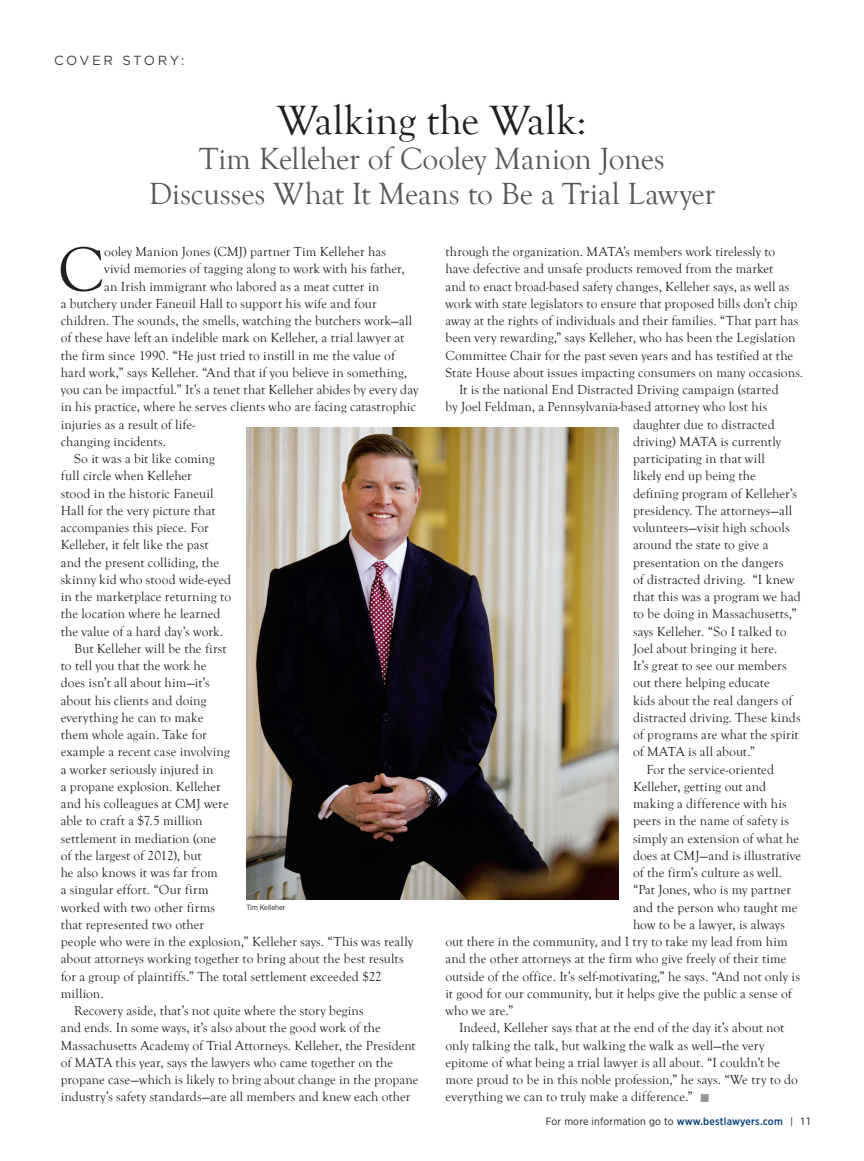
<style>
.page{position:relative;width:864px;height:1161px;background:#fff}
.page>*{position:absolute;margin:0;border:0;box-sizing:border-box;transform-origin:0 0}
.t1{font:64.8px "Goudy Old Style T";color:#231f20}
.t2{font:42px "Goudy Old Style T";letter-spacing:.005em;color:#231f20}
.t3{font:31.5px/34.5px "Goudy Old Style T";letter-spacing:-.005em;color:#57585a;text-align:center}
.t4{font:13.5px/17.2px "Goudy Old Style T";letter-spacing:.01em;color:#231f20}
.t5{font:13.2px "Gotham";letter-spacing:.185em;color:#3e3e3f}
.t6{font:10.5px "Gotham Narrow";letter-spacing:.02em;color:#231f20}
.LOY-lawyer{font:7.5px "Gotham Narrow";letter-spacing:-.01em;color:#231f20}
.s1{color:#939598}
.s2{font-weight:500;color:#003d76}
.s3{font-family:"Goudy";font-size:12px}
.s4{font-family:"Gotham"}
</style>
<div class="page">
<img style="left:246px;top:427px;width:372px;height:472px">
<p class="t5" style="left:54px;top:51px;width:132px">COVER STORY:</p>
<p class="t2" style="left:277px;top:97px;width:311px">Walking the Walk:</p>
<p class="t3" style="left:149px;top:142px;width:568px">Tim Kelleher of Cooley Manion Jones<br>Discusses What It Means to Be a Trial Lawyer</p>
<p class="t1" style="left:58px;top:234px;width:47px">C</p>
<p class="t4" style="left:104px;top:243px;width:284px">ooley Manion Jones (CMJ) partner Tim Kelleher has</p>
<p class="t4" style="left:104px;top:261px;width:302px">vivid memories of tagging along to work with his father,</p>
<p class="t4" style="left:104px;top:278px;width:277px">an Irish immigrant who labored as a meat cutter in</p>
<p class="t4" style="left:61px;top:295px;width:317px">a butchery under Faneuil Hall to support his wife and four</p>
<p class="t4" style="left:61px;top:312px;width:353px">children. The sounds, the smells, watching the butchers work—all</p>
<p class="t4" style="left:61px;top:330px;width:345px">of these have left an indelible mark on Kelleher, a trial lawyer at</p>
<p class="t4" style="left:61px;top:347px;width:336px">the firm since 1990. “He just tried to instill in me the value of</p>
<p class="t4" style="left:61px;top:364px;width:348px">hard work,” says Kelleher. “And that if you believe in something,</p>
<p class="t4" style="left:61px;top:381px;width:359px">you can be impactful.” It’s a tenet that Kelleher abides by every day</p>
<p class="t4" style="left:61px;top:399px;width:357px">in his practice, where he serves clients who are facing catastrophic</p>
<p class="t4" style="left:61px;top:416px;width:136px">injuries as a result of life-</p>
<p class="t4" style="left:61px;top:433px;width:107px">changing incidents.</p>
<p class="t4" style="left:61px;top:450px;width:172px;text-indent:14px">So it was a bit like coming full circle when Kelleher<br>stood in the historic Faneuil<br>Hall for the very picture that accompanies this piece. For<br>Kelleher, it felt like the past and the present colliding, the skinny kid who stood wide-eyed in the marketplace returning to the location where he learned the value of a hard day’s work.</p>
<p class="t4" style="left:61px;top:640px;width:354px;text-indent:14px">But Kelleher will be the first<br>to tell you that the work he<br>does isn’t all about him—it’s<br>about his clients and doing<br>everything he can to make<br>them whole again. Take for<br>example a recent case involving<br>a worker seriously injured in<br>a propane explosion. Kelleher<br>and his colleagues at CMJ were<br>able to craft a $7.5 million<br>settlement in mediation (one<br>of the largest of 2012), but<br>he also knows it was far from<br>a singular effort. “Our firm<br>worked with two other firms<br>that represented two other<br>people who were in the explosion,” Kelleher says. “This was really about attorneys working together to bring about the best results for a group of plaintiffs.” The total settlement exceeded $22 million.</p>
<p class="t4" style="left:61px;top:1002px;width:359px;text-indent:14px">Recovery aside, that’s not quite where the story begins<br>and ends. In some ways, it’s also about the good work of the Massachusetts Academy of Trial Attorneys. Kelleher, the President of MATA this year, says the lawyers who came together on the propane case—which is likely to bring about change in the propane industry’s safety standards—are all members and knew each other</p>
<p class="LOY-lawyer" style="left:246px;top:902px;width:41px">Tim Kelleher</p>
<p class="t4" style="left:446px;top:243px;width:359px">through the organization. MATA’s members work tirelessly to<br>have defective and unsafe products removed from the market<br>and to enact broad-based safety changes, Kelleher says, as well as work with state legislators to ensure that proposed bills don’t chip away at the rights of individuals and their families. “That part has been very rewarding,” says Kelleher, who has been the Legislation Committee Chair for the past seven years and has testified at the State House about issues impacting consumers on many occasions.</p>
<p class="t4" style="left:459px;top:381px;width:321px">It is the national End Distracted Driving campaign (started</p>
<p class="t4" style="left:446px;top:399px;width:323px">by Joel Feldman, a Pennsylvania-based attorney who lost his</p>
<p class="t4" style="left:633px;top:416px;width:143px">daughter due to distracted</p>
<p class="t4" style="left:633px;top:433px;width:150px">driving) MATA is currently</p>
<p class="t4" style="left:633px;top:450px;width:133px">participating in that will</p>
<p class="t4" style="left:633px;top:468px;width:124px">likely end up being the</p>
<p class="t4" style="left:633px;top:485px;width:166px">defining program of Kelleher’s</p>
<p class="t4" style="left:633px;top:502px;width:161px">presidency. The attorneys—all</p>
<p class="t4" style="left:633px;top:519px;width:158px">volunteers—visit high schools</p>
<p class="t4" style="left:633px;top:537px;width:137px">around the state to give a</p>
<p class="t4" style="left:633px;top:554px;width:152px">presentation on the dangers</p>
<p class="t4" style="left:633px;top:571px;width:163px">of distracted driving. “I knew</p>
<p class="t4" style="left:633px;top:588px;width:169px">that this was a program we had</p>
<p class="t4" style="left:633px;top:606px;width:165px">to be doing in Massachusetts,”</p>
<p class="t4" style="left:633px;top:623px;width:155px">says Kelleher. “So I talked to</p>
<p class="t4" style="left:633px;top:640px;width:146px">Joel about bringing it here.</p>
<p class="t4" style="left:633px;top:657px;width:155px">It’s great to see our members</p>
<p class="t4" style="left:633px;top:675px;width:138px">out there helping educate</p>
<p class="t4" style="left:633px;top:692px;width:161px">kids about the real dangers of</p>
<p class="t4" style="left:633px;top:709px;width:169px">distracted driving. These kinds</p>
<p class="t4" style="left:633px;top:726px;width:167px">of programs are what the spirit</p>
<p class="t4" style="left:633px;top:744px;width:124px">of MATA is all about.”</p>
<p class="t4" style="left:647px;top:761px;width:129px">For the service-oriented</p>
<p class="t4" style="left:633px;top:778px;width:135px">Kelleher, getting out and</p>
<p class="t4" style="left:633px;top:795px;width:155px">making a difference with his</p>
<p class="t4" style="left:633px;top:813px;width:158px">peers in the name of safety is</p>
<p class="t4" style="left:633px;top:830px;width:168px">simply an extension of what he</p>
<p class="t4" style="left:633px;top:847px;width:170px">does at CMJ—and is illustrative</p>
<p class="t4" style="left:633px;top:864px;width:150px">of the firm’s culture as well.</p>
<p class="t4" style="left:633px;top:882px;width:160px">“Pat Jones, who is my partner</p>
<p class="t4" style="left:633px;top:899px;width:166px">and the person who taught me</p>
<p class="t4" style="left:633px;top:916px;width:153px">how to be a lawyer, is always</p>
<p class="t4" style="left:446px;top:933px;width:344px">out there in the community, and I try to take my lead from him</p>
<p class="t4" style="left:446px;top:951px;width:342px">and the other attorneys at the firm who give freely of their time</p>
<p class="t4" style="left:446px;top:968px;width:356px">outside of the office. It’s self-motivating,” he says. “And not only is</p>
<p class="t4" style="left:446px;top:985px;width:348px">it good for our community, but it helps give the public a sense of</p>
<p class="t4" style="left:446px;top:1002px;width:70px">who we are.”</p>
<p class="t4" style="left:446px;top:1020px;width:354px;text-indent:14px">Indeed, Kelleher says that at the end of the day it’s about not only talking the talk, but walking the walk as well—the very epitome of what being a trial lawyer is all about. “I couldn’t be more proud to be in this noble profession,” he says. “We try to do everything we can to truly make a difference.” <span class="s1">■</span></p>
<p class="t6" style="left:546px;top:1114px;width:266px">For more information go to <span class="s2">www.bestlawyers.com</span> <span class="s3">|</span> <span class="s4">1 1</span></p>
</div>
